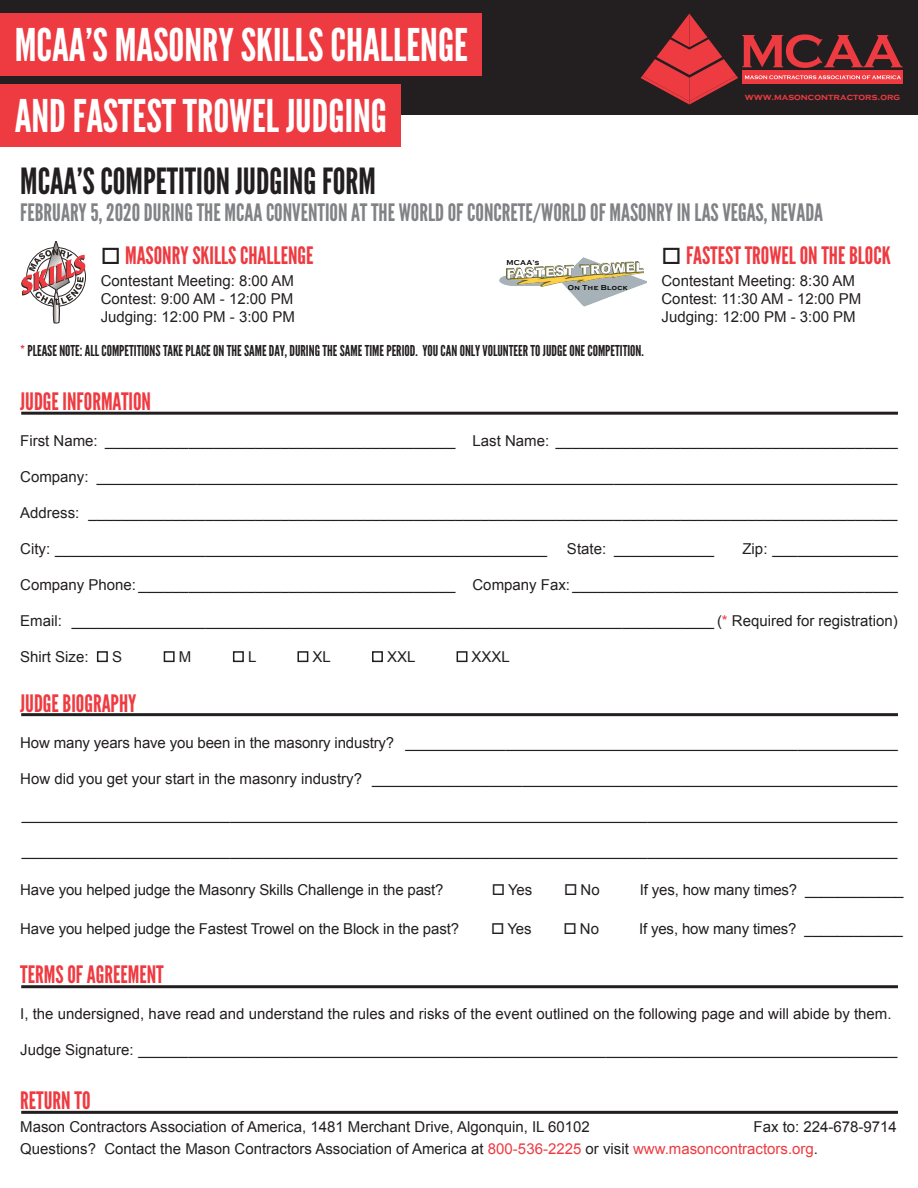
<style>
.page{position:relative;width:918px;height:1188px;background:#fff}
.page>*{position:absolute;margin:0;border:0;box-sizing:border-box;transform-origin:0 0}
.t1{font:45px "League Gothic";color:#fff}
.t2{font:36px "League Gothic";color:#231f20}
.t3{font:24px "League Gothic";color:#ee3a41}
.t4{font:24px "League Gothic";color:#808285}
.t5{font:15px "Arial";color:#231f20}
.t6{font:15px "League Gothic";color:#231f20}
.t7{font:700 9.45px "Copperplate Gothic";color:#ee3a41}
.t8{font:700 7.35px "Copperplate Gothic";letter-spacing:.05em;color:#050504}
.s1{color:#231f20}
.s2{color:#ee3a41}
</style>
<div class="page">
<div style="left:0;top:0;width:918px;height:115px;background:#231f20"></div>
<hr style="left:21px;top:412px;width:877px;height:3px;background:#231f20">
<hr style="left:21px;top:713px;width:877px;height:3px;background:#231f20">
<hr style="left:21px;top:1111px;width:877px;height:3px;background:#231f20">
<hr style="left:21px;top:985px;width:877px;height:3px;background:#231f20">
<svg style="left:21px;top:241px;width:65px;height:83px"></svg>
<img style="left:499px;top:257px;width:147px;height:50px">
<img style="left:506px;top:261px;width:137px;height:26px">
<svg style="left:641px;top:14px;width:262px;height:90px"></svg>
<div style="left:0;top:14px;width:482px;height:62px;background:#ee3a41"></div>
<div style="left:0;top:84px;width:401px;height:63px;background:#ee3a41"></div>
<div style="left:97px;top:651px;width:11px;height:11px;border:2px solid #231f20"></div>
<div style="left:164px;top:651px;width:11px;height:11px;border:2px solid #231f20"></div>
<div style="left:233px;top:651px;width:11px;height:11px;border:2px solid #231f20"></div>
<div style="left:297px;top:651px;width:11px;height:11px;border:2px solid #231f20"></div>
<div style="left:372px;top:651px;width:11px;height:11px;border:2px solid #231f20"></div>
<div style="left:457px;top:651px;width:10px;height:11px;border:2px solid #231f20"></div>
<p class="t1" style="left:15px;top:19px;width:455px">MCAA’S MASONRY SKILLS CHALLENGE</p>
<p class="t1" style="left:15px;top:89px;width:374px">AND FASTEST TROWEL JUDGING</p>
<p class="t2" style="left:20px;top:160px;width:357px">MCAA’S COMPETITION JUDGING FORM</p>
<p class="t4" style="left:20px;top:198px;width:805px">FEBRUARY 5, 2020 DURING THE MCAA CONVENTION AT THE WORLD OF CONCRETE/WORLD OF MASONRY IN LAS VEGAS, NEVADA</p>
<p class="t7" style="left:745px;top:92px;width:157px">www.masoncontractors.org</p>
<p class="t3" style="left:101px;top:241px;width:214px"><span class="s1">□</span> MASONRY SKILLS CHALLENGE</p>
<p class="t5" style="left:101px;top:271px;width:195px">Contestant Meeting: 8:00 AM</p>
<p class="t5" style="left:101px;top:289px;width:194px">Contest: 9:00 AM - 12:00 PM</p>
<p class="t5" style="left:101px;top:307px;width:196px">Judging: 12:00 PM - 3:00 PM</p>
<p class="t8" style="left:506px;top:258px;width:35px">MCAA’s</p>
<p class="t8" style="left:568px;top:283px;width:61px">On The Block</p>
<p class="t3" style="left:662px;top:241px;width:231px"><span class="s1">□</span> FASTEST TROWEL ON THE BLOCK</p>
<p class="t5" style="left:662px;top:271px;width:195px">Contestant Meeting: 8:30 AM</p>
<p class="t5" style="left:662px;top:289px;width:201px">Contest: 11:30 AM - 12:00 PM</p>
<p class="t5" style="left:662px;top:307px;width:196px">Judging: 12:00 PM - 3:00 PM</p>
<p class="t6" style="left:20px;top:342px;width:625px"><span class="s2">*</span> PLEASE NOTE: ALL COMPETITIONS TAKE PLACE ON THE SAME DAY, DURING THE SAME TIME PERIOD. YOU CAN ONLY VOLUNTEER TO JUDGE ONE COMPETITION.</p>
<p class="t3" style="left:20px;top:387px;width:132px">JUDGE INFORMATION</p>
<p class="t5" style="left:20px;top:431px;width:879px">First Name: __________________________________________ Last Name: _________________________________________</p>
<p class="t5" style="left:20px;top:467px;width:879px">Company: ________________________________________________________________________________________________</p>
<p class="t5" style="left:20px;top:503px;width:879px">Address: _________________________________________________________________________________________________</p>
<p class="t5" style="left:20px;top:539px;width:529px">City: ___________________________________________________________</p>
<p class="t5" style="left:567px;top:539px;width:149px">State: ____________</p>
<p class="t5" style="left:742px;top:539px;width:157px">Zip: _______________</p>
<p class="t5" style="left:20px;top:575px;width:879px">Company Phone: ______________________________________ Company Fax: _______________________________________</p>
<p class="t5" style="left:20px;top:611px;width:879px">Email: _____________________________________________________________________________ (<span class="s2">*</span> Required for registration)</p>
<p class="t5" style="left:20px;top:647px;width:70px">Shirt Size:</p>
<p class="t5" style="left:112px;top:647px;width:12px">S</p>
<p class="t5" style="left:179px;top:647px;width:14px">M</p>
<p class="t5" style="left:248px;top:647px;width:10px">L</p>
<p class="t5" style="left:313px;top:647px;width:20px">XL</p>
<p class="t5" style="left:387px;top:647px;width:30px">XXL</p>
<p class="t5" style="left:472px;top:647px;width:40px">XXXL</p>
<p class="t3" style="left:20px;top:689px;width:118px">JUDGE BIOGRAPHY</p>
<p class="t5" style="left:20px;top:733px;width:879px">How many years have you been in the masonry industry? ___________________________________________________________</p>
<p class="t5" style="left:20px;top:769px;width:879px">How did you get your start in the masonry industry? _______________________________________________________________</p>
<p class="t5" style="left:22px;top:805px;width:877px">_________________________________________________________________________________________________________</p>
<p class="t5" style="left:22px;top:841px;width:877px">_________________________________________________________________________________________________________</p>
<p class="t5" style="left:20px;top:880px;width:425px">Have you helped judge the Masonry Skills Challenge in the past?</p>
<p class="t5" style="left:492px;top:880px;width:42px">□ Yes</p>
<p class="t5" style="left:564px;top:880px;width:37px">□ No</p>
<p class="t5" style="left:640px;top:880px;width:265px">If yes, how many times? ____________</p>
<p class="t5" style="left:20px;top:919px;width:440px">Have you helped judge the Fastest Trowel on the Block in the past?</p>
<p class="t5" style="left:491px;top:919px;width:42px">□ Yes</p>
<p class="t5" style="left:564px;top:919px;width:37px">□ No</p>
<p class="t5" style="left:639px;top:919px;width:265px">If yes, how many times? ____________</p>
<p class="t3" style="left:20px;top:960px;width:145px">TERMS OF AGREEMENT</p>
<p class="t5" style="left:20px;top:1004px;width:873px">I, the undersigned, have read and understand the rules and risks of the event outlined on the following page and will abide by them.</p>
<p class="t5" style="left:20px;top:1040px;width:879px">Judge Signature: ___________________________________________________________________________________________</p>
<p class="t3" style="left:20px;top:1086px;width:72px">RETURN TO</p>
<p class="t5" style="left:20px;top:1117px;width:571px">Mason Contractors Association of America, 1481 Merchant Drive, Algonquin, IL 60102</p>
<p class="t5" style="left:754px;top:1117px;width:145px">Fax to: 224-678-9714</p>
<p class="t5" style="left:20px;top:1139px;width:799px">Questions? Contact the Mason Contractors Association of America at <span class="s2">800-536-2225</span> or visit <span class="s2">www.masoncontractors.org</span>.</p>
</div>
